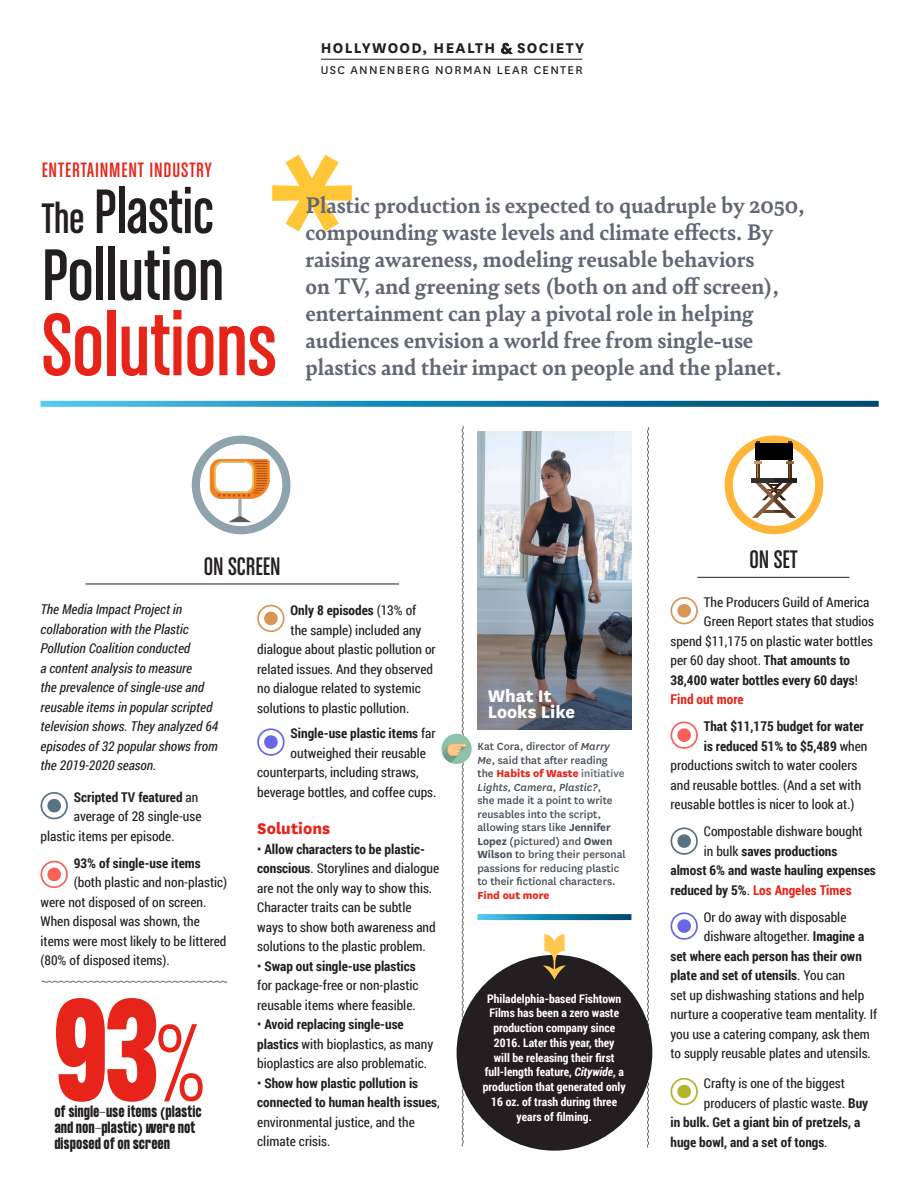
<style>
.page{position:relative;width:918px;height:1188px;background:#fff}
.page>*{position:absolute;margin:0;border:0;box-sizing:border-box;transform-origin:0 0}
.t1{font:700 126.45px "Formula Condensed";color:#e72419}
.t2{font:94.35px "Chalet Comprime Cologne Sixty";color:#e72419}
.t3{font:700 94.2px "Formula Condensed";color:#e72419}
.t4{font:77.7px "Chalet Comprime Cologne Sixty";color:#231f20}
.t5{font:66.75px "Chalet Comprime Cologne Sixty";color:#231f20}
.t6{font:27px "Chalet Comprime Cologne Eighty";color:#231f20}
.t7{font:700 24px/27px "Bely";color:#616874}
.t8{font:22.05px "Chalet Comprime Cologne Eighty";letter-spacing:.04em;color:#e72419}
.t9{font:800 19.65px/16.4px "National";color:#fff}
.t10{font:800 18px "National";color:#e72419}
.t11{font:700 16.5px "National";letter-spacing:.08em;color:#231f20}
.t12{font:700 14.25px/16px "Formula Condensed";letter-spacing:.04em;color:#231f20}
.t13{font:13.5px/19.5px "Roboto Condensed";color:#231f20}
.t14{font:700 13.5px/19.5px "Roboto Condensed";color:#231f20}
.t15{font:italic 13.5px/19.5px "Roboto Condensed";color:#231f20}
.t16{font:700 13.5px "Roboto Condensed";color:#e72419}
.t17{font:13.2px "National";letter-spacing:.1em;color:#231f20}
.t18{font:500 12px/13.5px "National";color:#49505a}
.t19{font:700 11.85px/14.7px "Roboto Condensed";color:#fff;text-align:center}
.s1{font-size:45.3px}
.s2{font-weight:400}
.s3{font-family:"National"}
.s4{font-weight:700}
.s5{font-style:italic}
.s6{font-weight:800;color:#e72419}
.s7{color:#616874}
.s8{color:#231f20}
.s9{font-weight:400;color:#231f20}
</style>
<div class="page">
<hr style="left:321px;top:59px;width:261px;height:1px;background:#231f20">
<svg style="left:501px;top:43px;width:12px;height:11px"></svg>
<svg style="left:40px;top:401px;width:839px;height:6px;background:#2086ae"></svg>
<svg style="left:272px;top:155px;width:80px;height:76px"></svg>
<svg style="left:41px;top:980px;width:187px;height:3px"></svg>
<div style="left:725px;top:435px;width:98px;height:99px;border:8px solid #ffb538;border-radius:50%"></div>
<hr style="left:751px;top:478px;width:46px;height:4px;background:#303030">
<svg style="left:752px;top:442px;width:45px;height:76px"></svg>
<hr style="left:698px;top:577px;width:151px;height:1px;background:#231f20">
<svg style="left:670px;top:597px;width:28px;height:28px"></svg>
<svg style="left:670px;top:721px;width:28px;height:28px"></svg>
<svg style="left:670px;top:827px;width:28px;height:28px"></svg>
<svg style="left:670px;top:912px;width:28px;height:28px"></svg>
<svg style="left:670px;top:1077px;width:28px;height:29px"></svg>
<hr style="left:86px;top:584px;width:313px;height:1px;background:#231f20">
<svg style="left:647px;top:427px;width:2px;height:721px"></svg>
<img style="left:477px;top:431px;width:154px;height:299px">
<div style="left:441px;top:734px;width:31px;height:30px;background:#8cc1aa;border-radius:50%"></div>
<svg style="left:442px;top:426px;width:24px;height:721px"></svg>
<div style="left:192px;top:436px;width:98px;height:98px;border:8px solid #8fa3ad;border-radius:50%"></div>
<img style="left:210px;top:459px;width:62px;height:64px">
<svg style="left:40px;top:792px;width:28px;height:28px"></svg>
<svg style="left:257px;top:604px;width:28px;height:28px"></svg>
<svg style="left:257px;top:728px;width:28px;height:28px"></svg>
<svg style="left:40px;top:860px;width:28px;height:29px"></svg>
<div style="left:457px;top:955px;width:195px;height:196px;background:#231f20;border-radius:50%"></div>
<svg style="left:543px;top:934px;width:23px;height:46px"></svg>
<svg style="left:477px;top:914px;width:154px;height:6px"></svg>
<p class="t11" style="left:321px;top:36px;width:176px">HOLLYWOOD, HEALTH</p>
<p class="t11" style="left:517px;top:36px;width:69px">SOCIETY</p>
<p class="t17" style="left:321px;top:61px;width:263px">USC ANNENBERG NORMAN LEAR CENTER</p>
<p class="t8" style="left:42px;top:158px;width:172px">ENTERTAINMENT INDUSTRY</p>
<p class="t5" style="left:42px;top:175px;width:173px"><span class="s1">The</span> Plastic</p>
<p class="t4" style="left:42px;top:232px;width:184px">Pollution</p>
<p class="t2" style="left:42px;top:293px;width:236px">Solutions</p>
<p class="t7" style="left:305px;top:191px;width:501px">Plastic production is expected to quadruple by 2050, compounding waste levels and climate effects. By raising awareness, modeling reusable behaviors<br>on TV, and greening sets (both on and off screen), entertainment can play a pivotal role in helping audiences envision a world free from single-use plastics and their impact on people and the planet.</p>
<p class="t6" style="left:204px;top:551px;width:78px">ON SCREEN</p>
<p class="t6" style="left:749px;top:544px;width:49px">ON SET</p>
<p class="t15" style="left:40px;top:599px;width:179px">The Media Impact Project in collaboration with the Plastic<br>Pollution Coalition conducted<br>a content analysis to measure<br>the prevalence of single-use and reusable items in popular scripted television shows. They analyzed 64 episodes of 32 popular shows from the 2019-2020 season.</p>
<p class="t14" style="left:74px;top:787px;width:126px">Scripted TV featured <span class="s2">an</span></p>
<p class="t13" style="left:74px;top:806px;width:129px">average of 28 single-use</p>
<p class="t13" style="left:40px;top:826px;width:136px">plastic items per episode.</p>
<p class="t14" style="left:74px;top:853px;width:128px">93% of single-use items</p>
<p class="t13" style="left:74px;top:872px;width:155px">(both plastic and non-plastic)</p>
<p class="t13" style="left:40px;top:892px;width:167px">were not disposed of on screen.</p>
<p class="t13" style="left:40px;top:911px;width:161px">When disposal was shown, the</p>
<p class="t13" style="left:40px;top:931px;width:188px">items were most likely to be littered</p>
<p class="t13" style="left:40px;top:950px;width:131px">(80% of disposed items).</p>
<p class="t1" style="left:55px;top:975px;width:104px">93</p>
<p class="t12" style="left:55px;top:1104px;width:148px">of single-use items <span class="s3">(</span>plastic</p>
<p class="t3" style="left:157px;top:1007px;width:48px">%</p>
<p class="t12" style="left:55px;top:1120px;width:142px">and non-plastic<span class="s3">)</span> were not disposed of on screen</p>
<p class="t14" style="left:291px;top:600px;width:127px">Only 8 episodes <span class="s2">(13% of</span></p>
<p class="t13" style="left:291px;top:620px;width:132px">the sample) included any</p>
<p class="t13" style="left:257px;top:639px;width:180px">dialogue about plastic pollution or</p>
<p class="t13" style="left:257px;top:659px;width:177px">related issues. And they observed</p>
<p class="t13" style="left:257px;top:678px;width:165px">no dialogue related to systemic</p>
<p class="t13" style="left:257px;top:698px;width:154px">solutions to plastic pollution.</p>
<p class="t14" style="left:291px;top:723px;width:147px">Single-use plastic items <span class="s2">far</span></p>
<p class="t13" style="left:291px;top:743px;width:137px">outweighed their reusable</p>
<p class="t13" style="left:257px;top:762px;width:163px">counterparts, including straws,</p>
<p class="t13" style="left:257px;top:782px;width:181px">beverage bottles, and coffee cups.</p>
<p class="t10" style="left:257px;top:816px;width:75px">Solutions</p>
<p class="t13" style="left:257px;top:839px;width:184px">• <span class="s4">Allow characters to be plastic&shy;conscious</span>. Storylines and dialogue are not the only way to show this.<br>Character traits can be subtle ways to show both awareness and solutions to the plastic problem.</p>
<p class="t13" style="left:257px;top:956px;width:163px">• <span class="s4">Swap out single-use plastics </span>for package-free or non-plastic reusable items where feasible.</p>
<p class="t13" style="left:257px;top:1014px;width:178px">• <span class="s4">Avoid replacing single-use plastics</span> with bioplastics, as many bioplastics are also problematic.</p>
<p class="t14" style="left:257px;top:1073px;width:184px"><span class="s2">•</span> Show how plastic pollution is connected to human health issues<span class="s2">, environmental justice, and the climate crisis.</span></p>
<p class="t9" style="left:488px;top:686px;width:89px">What It<br>Looks Like</p>
<p class="t18" style="left:477px;top:739px;width:150px">Kat Cora, director of <span class="s5">Marry<br>Me</span>, said that after reading the <span class="s6">Habits of Waste</span> <span class="s7">initiative<br></span><span class="s5">Lights, Camera, Plastic?</span>,<br>she made it a point to write reusables into the script, allowing stars like <span class="s4">Jennifer<br>Lopez</span> (pictured) and <span class="s4">Owen<br>Wilson</span> to bring their personal passions for reducing plastic to their fictional characters.<br><span class="s6">Find out more</span></p>
<p class="t19" style="left:483px;top:991px;width:144px">Philadelphia-based Fishtown<br>Films has been a zero waste production company since<br>2016. Later this year, they<br>will be releasing their first full-length feature, <span class="s5">Citywide</span>, a production that generated only<br>16 oz. of trash during three years of filming.</p>
<p class="t13" style="left:704px;top:592px;width:167px">The Producers Guild of America</p>
<p class="t13" style="left:704px;top:611px;width:172px">Green Report states that studios</p>
<p class="t13" style="left:670px;top:631px;width:204px">spend $11,175 on plastic water bottles</p>
<p class="t13" style="left:670px;top:650px;width:181px">per 60 day shoot. <span class="s4">That amounts to</span></p>
<p class="t14" style="left:670px;top:670px;width:189px">38,400 water bottles every 60 days<span class="s2">!</span></p>
<p class="t16" style="left:670px;top:690px;width:75px">Find out more</p>
<p class="t14" style="left:704px;top:716px;width:162px">That $11,175 budget for water</p>
<p class="t14" style="left:704px;top:736px;width:165px">is reduced 51% to $5,489 <span class="s2">when</span></p>
<p class="t13" style="left:670px;top:755px;width:188px">productions switch to water coolers</p>
<p class="t13" style="left:670px;top:775px;width:192px">and reusable bottles. (And a set with</p>
<p class="t13" style="left:670px;top:794px;width:186px">reusable bottles is nicer to look at.)</p>
<p class="t13" style="left:704px;top:821px;width:160px">Compostable dishware bought</p>
<p class="t14" style="left:704px;top:841px;width:135px"><span class="s2">in bulk</span> saves productions</p>
<p class="t14" style="left:670px;top:860px;width:207px">almost 6% and waste hauling expenses</p>
<p class="t16" style="left:670px;top:881px;width:183px"><span class="s8">reduced by 5%</span><span class="s9">.</span> Los Angeles Times</p>
<p class="t13" style="left:704px;top:907px;width:144px">Or do away with disposable</p>
<p class="t13" style="left:704px;top:926px;width:162px">dishware altogether. <span class="s4">Imagine a</span></p>
<p class="t14" style="left:670px;top:946px;width:193px">set where each person has their own</p>
<p class="t14" style="left:670px;top:965px;width:176px">plate and set of utensils<span class="s2">. You can</span></p>
<p class="t13" style="left:670px;top:985px;width:195px">set up dishwashing stations and help</p>
<p class="t13" style="left:670px;top:1004px;width:208px">nurture a cooperative team mentality. If</p>
<p class="t13" style="left:670px;top:1024px;width:201px">you use a catering company, ask them</p>
<p class="t13" style="left:670px;top:1043px;width:202px">to supply reusable plates and utensils.</p>
<p class="t13" style="left:704px;top:1073px;width:142px">Crafty is one of the biggest</p>
<p class="t13" style="left:704px;top:1093px;width:166px">producers of plastic waste. <span class="s4">Buy</span></p>
<p class="t14" style="left:670px;top:1112px;width:191px">in bulk. Get a giant bin of pretzels, a</p>
<p class="t14" style="left:670px;top:1132px;width:159px">huge bowl, and a set of tongs<span class="s2">.</span></p>
</div>
